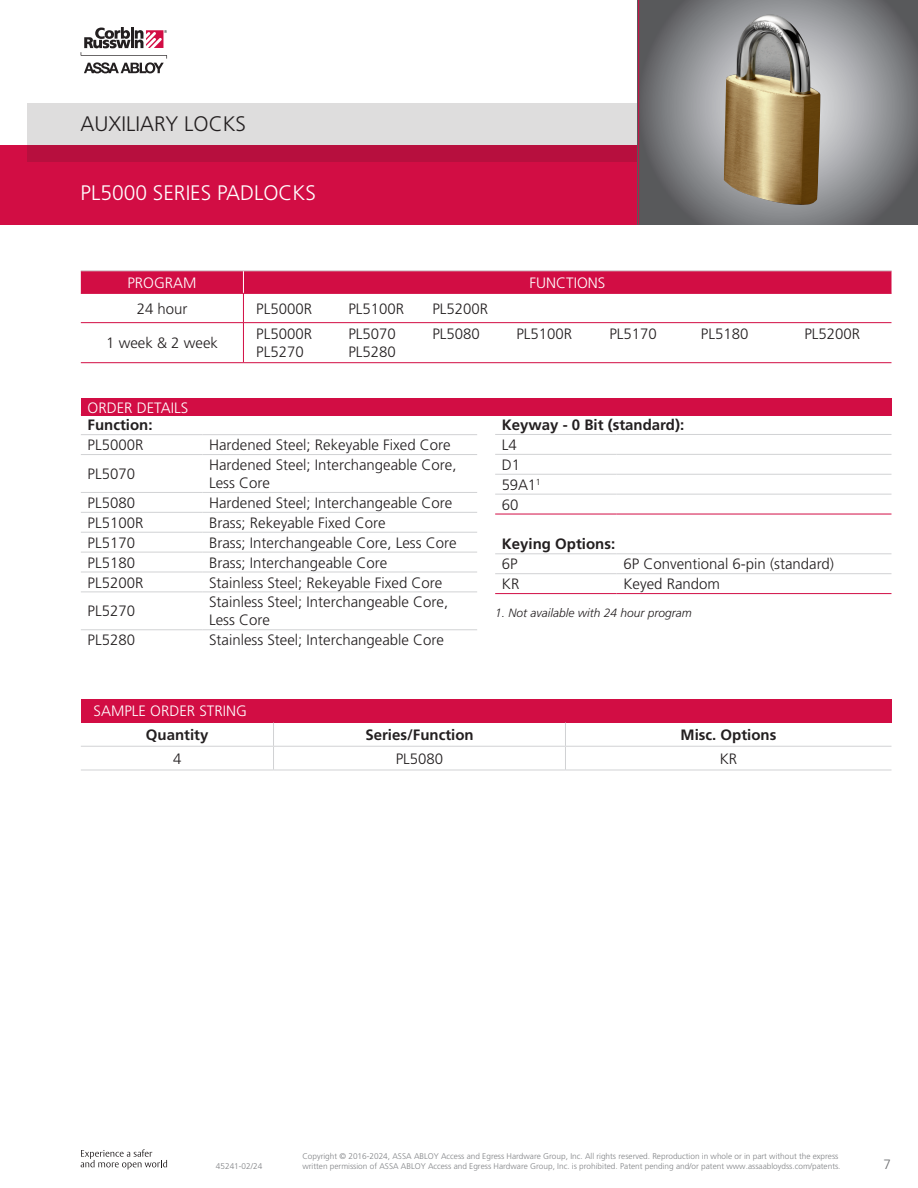
<style>
.page{position:relative;width:918px;height:1188px;background:#fff}
.page>*{position:absolute;margin:0;border:0;box-sizing:border-box;transform-origin:0 0}
.Heads-bar{font:300 21px "Frutiger LT Pro";color:#fff}
.Heads-bar-2{font:300 21px "Frutiger LT Pro";color:#231f20}
.text2{font:300 15px/18px "Frutiger LT Pro";color:#231f20}
.text2-2{font:700 15px "Frutiger LT Pro";color:#231f20}
.t1{font:300 15px "Frutiger LT Pro";color:#fff}
.text{font:300 13.5px "Frutiger LT Pro";color:#6c6d70}
.t2{font:italic 300 12px "Frutiger LT Pro";color:#231f20}
.t3{font:300 8.25px "Frutiger LT Pro";color:#808285}
</style>
<div class="page">
<div style="left:0;top:145px;width:918px;height:80px;background:#d20d44"></div>
<svg style="left:27px;top:104px;width:611px;height:58px;background:#d2a0ae"></svg>
<svg style="left:81px;top:27px;width:86px;height:46px"></svg>
<div style="left:81px;top:398px;width:811px;height:18px;background:#d20d44"></div>
<hr style="left:81px;top:434px;width:121px;height:1px;background:#d1d2d4">
<hr style="left:81px;top:454px;width:121px;height:1px;background:#d1d2d4">
<hr style="left:81px;top:492px;width:121px;height:1px;background:#d1d2d4">
<hr style="left:81px;top:512px;width:121px;height:1px;background:#d1d2d4">
<hr style="left:81px;top:532px;width:121px;height:1px;background:#d1d2d4">
<hr style="left:81px;top:552px;width:121px;height:1px;background:#d1d2d4">
<hr style="left:81px;top:572px;width:121px;height:1px;background:#d1d2d4">
<hr style="left:81px;top:592px;width:121px;height:1px;background:#d1d2d4">
<hr style="left:81px;top:629px;width:121px;height:1px;background:#d1d2d4">
<hr style="left:202px;top:434px;width:275px;height:1px;background:#d1d2d4">
<hr style="left:202px;top:454px;width:275px;height:1px;background:#d1d2d4">
<hr style="left:202px;top:492px;width:275px;height:1px;background:#d1d2d4">
<hr style="left:202px;top:512px;width:275px;height:1px;background:#d1d2d4">
<hr style="left:202px;top:532px;width:275px;height:1px;background:#d1d2d4">
<hr style="left:202px;top:552px;width:275px;height:1px;background:#d1d2d4">
<hr style="left:202px;top:572px;width:275px;height:1px;background:#d1d2d4">
<hr style="left:202px;top:592px;width:275px;height:1px;background:#d1d2d4">
<hr style="left:202px;top:629px;width:275px;height:1px;background:#d1d2d4">
<hr style="left:495px;top:434px;width:122px;height:1px;background:#d1d2d4">
<hr style="left:617px;top:434px;width:275px;height:1px;background:#d1d2d4">
<hr style="left:495px;top:454px;width:122px;height:1px;background:#d1d2d4">
<hr style="left:617px;top:454px;width:275px;height:1px;background:#d1d2d4">
<hr style="left:495px;top:474px;width:122px;height:1px;background:#d1d2d4">
<hr style="left:617px;top:474px;width:275px;height:1px;background:#d1d2d4">
<hr style="left:495px;top:494px;width:122px;height:1px;background:#d1d2d4">
<hr style="left:617px;top:494px;width:275px;height:1px;background:#d1d2d4">
<hr style="left:495px;top:514px;width:122px;height:1px;background:#d20d44">
<hr style="left:617px;top:514px;width:275px;height:1px;background:#d20d44">
<hr style="left:495px;top:593px;width:122px;height:1px;background:#d20d44">
<hr style="left:617px;top:593px;width:275px;height:1px;background:#d20d44">
<hr style="left:495px;top:553px;width:122px;height:1px;background:#d1d2d4">
<hr style="left:617px;top:553px;width:275px;height:1px;background:#d1d2d4">
<hr style="left:495px;top:573px;width:122px;height:1px;background:#d1d2d4">
<hr style="left:617px;top:573px;width:275px;height:1px;background:#d1d2d4">
<hr style="left:81px;top:270px;width:162px;height:1px;background:#d1d2d4">
<hr style="left:243px;top:270px;width:649px;height:1px;background:#d1d2d4">
<svg style="left:81px;top:271px;width:811px;height:51px"></svg>
<hr style="left:81px;top:322px;width:162px;height:1px;background:#d20d44">
<hr style="left:243px;top:322px;width:649px;height:1px;background:#d20d44">
<hr style="left:243px;top:323px;width:1px;height:40px;background:#d20d44">
<hr style="left:81px;top:362px;width:162px;height:1px;background:#d20d44">
<hr style="left:243px;top:362px;width:649px;height:1px;background:#d20d44">
<div style="left:81px;top:699px;width:811px;height:24px;background:#d20d44"></div>
<hr style="left:81px;top:746px;width:193px;height:1px;background:#d1d2d4">
<hr style="left:274px;top:746px;width:291px;height:1px;background:#d1d2d4">
<svg style="left:273px;top:723px;width:1px;height:47px"></svg>
<hr style="left:565px;top:746px;width:327px;height:1px;background:#d1d2d4">
<svg style="left:565px;top:723px;width:1px;height:47px"></svg>
<hr style="left:81px;top:770px;width:193px;height:1px;background:#d1d2d4">
<hr style="left:274px;top:770px;width:291px;height:1px;background:#d1d2d4">
<hr style="left:565px;top:770px;width:327px;height:1px;background:#d1d2d4">
<svg style="left:639px;top:0;width:279px;height:225px;background:#848689"></svg>
<img style="left:724px;top:15px;width:96px;height:190px">
<hr style="left:638px;top:0;width:1px;height:225px;background:#d20d44">
<svg style="left:81px;top:1149px;width:86px;height:20px"></svg>
<p class="Heads-bar-2" style="left:81px;top:112px;width:167px">AUXILIARY LOCKS</p>
<p class="Heads-bar" style="left:81px;top:181px;width:237px">PL5000 SERIES PADLOCKS</p>
<p class="t1" style="left:127px;top:274px;width:71px">PROGRAM</p>
<p class="t1" style="left:530px;top:274px;width:77px">FUNCTIONS</p>
<p class="text2" style="left:137px;top:300px;width:52px">24 hour</p>
<p class="text2" style="left:256px;top:300px;width:57px">PL5000R</p>
<p class="text2" style="left:348px;top:300px;width:57px">PL5100R</p>
<p class="text2" style="left:432px;top:300px;width:57px">PL5200R</p>
<p class="text2" style="left:106px;top:334px;width:113px">1 week &amp; 2 week</p>
<p class="text2" style="left:256px;top:325px;width:57px">PL5000R</p>
<p class="text2" style="left:348px;top:325px;width:49px">PL5070</p>
<p class="text2" style="left:432px;top:325px;width:49px">PL5080</p>
<p class="text2" style="left:516px;top:325px;width:57px">PL5100R</p>
<p class="text2" style="left:609px;top:325px;width:49px">PL5170</p>
<p class="text2" style="left:701px;top:325px;width:49px">PL5180</p>
<p class="text2" style="left:804px;top:325px;width:57px">PL5200R</p>
<p class="text2" style="left:256px;top:343px;width:49px">PL5270</p>
<p class="text2" style="left:348px;top:343px;width:49px">PL5280</p>
<p class="t1" style="left:88px;top:399px;width:102px">ORDER DETAILS</p>
<p class="text2-2" style="left:88px;top:416px;width:66px">Function:</p>
<p class="text2" style="left:88px;top:436px;width:57px">PL5000R</p>
<p class="text2" style="left:209px;top:436px;width:243px">Hardened Steel; Rekeyable Fixed Core</p>
<p class="text2" style="left:88px;top:465px;width:49px">PL5070</p>
<p class="text2" style="left:209px;top:456px;width:249px">Hardened Steel; Interchangeable Core,<br>Less Core</p>
<p class="text2" style="left:88px;top:494px;width:49px">PL5080</p>
<p class="text2" style="left:209px;top:494px;width:245px">Hardened Steel; Interchangeable Core</p>
<p class="text2" style="left:88px;top:514px;width:57px">PL5100R</p>
<p class="text2" style="left:209px;top:514px;width:178px">Brass; Rekeyable Fixed Core</p>
<p class="text2" style="left:88px;top:534px;width:49px">PL5170</p>
<p class="text2" style="left:209px;top:534px;width:249px">Brass; Interchangeable Core, Less Core</p>
<p class="text2" style="left:88px;top:554px;width:49px">PL5180</p>
<p class="text2" style="left:209px;top:554px;width:180px">Brass; Interchangeable Core</p>
<p class="text2" style="left:88px;top:573px;width:57px">PL5200R</p>
<p class="text2" style="left:209px;top:573px;width:235px">Stainless Steel; Rekeyable Fixed Core</p>
<p class="text2" style="left:88px;top:602px;width:49px">PL5270</p>
<p class="text2" style="left:209px;top:593px;width:241px">Stainless Steel; Interchangeable Core,<br>Less Core</p>
<p class="text2" style="left:88px;top:631px;width:49px">PL5280</p>
<p class="text2" style="left:209px;top:631px;width:237px">Stainless Steel; Interchangeable Core</p>
<p class="text2-2" style="left:502px;top:416px;width:184px">Keyway - 0 Bit (standard):</p>
<p class="text2" style="left:502px;top:436px;width:16px">L4</p>
<p class="text2" style="left:502px;top:456px;width:20px">D1</p>
<p class="text2" style="left:502px;top:476px;width:40px">59A1<sup>1</sup></p>
<p class="text2" style="left:502px;top:496px;width:18px">60</p>
<p class="text2-2" style="left:502px;top:535px;width:115px">Keying Options:</p>
<p class="text2" style="left:502px;top:555px;width:17px">6P</p>
<p class="text2" style="left:623px;top:555px;width:212px">6P Conventional 6-pin (standard)</p>
<p class="text2" style="left:502px;top:575px;width:19px">KR</p>
<p class="text2" style="left:623px;top:575px;width:98px">Keyed Random</p>
<p class="t2" style="left:495px;top:605px;width:198px">1. Not available with 24 hour program</p>
<p class="t1" style="left:94px;top:702px;width:155px">SAMPLE ORDER STRING</p>
<p class="text2-2" style="left:146px;top:726px;width:64px">Quantity</p>
<p class="text2-2" style="left:365px;top:726px;width:110px">Series/Function</p>
<p class="text2-2" style="left:681px;top:726px;width:97px">Misc. Options</p>
<p class="text2" style="left:173px;top:750px;width:10px">4</p>
<p class="text2" style="left:396px;top:750px;width:49px">PL5080</p>
<p class="text2" style="left:720px;top:750px;width:19px">KR</p>
<p class="t3" style="left:302px;top:1152px;width:538px">Copyright © 2016-2024, ASSA ABLOY Access and Egress Hardware Group, Inc. All rights reserved. Reproduction in whole or in part without the express</p>
<p class="t3" style="left:216px;top:1162px;width:48px">45241-02/24</p>
<p class="t3" style="left:302px;top:1162px;width:540px">written permission of ASSA ABLOY Access and Egress Hardware Group, Inc. is prohibited. Patent pending and/or patent www.assaabloydss.com/patents.</p>
<p class="text" style="left:883px;top:1156px;width:9px">7</p>
</div>
